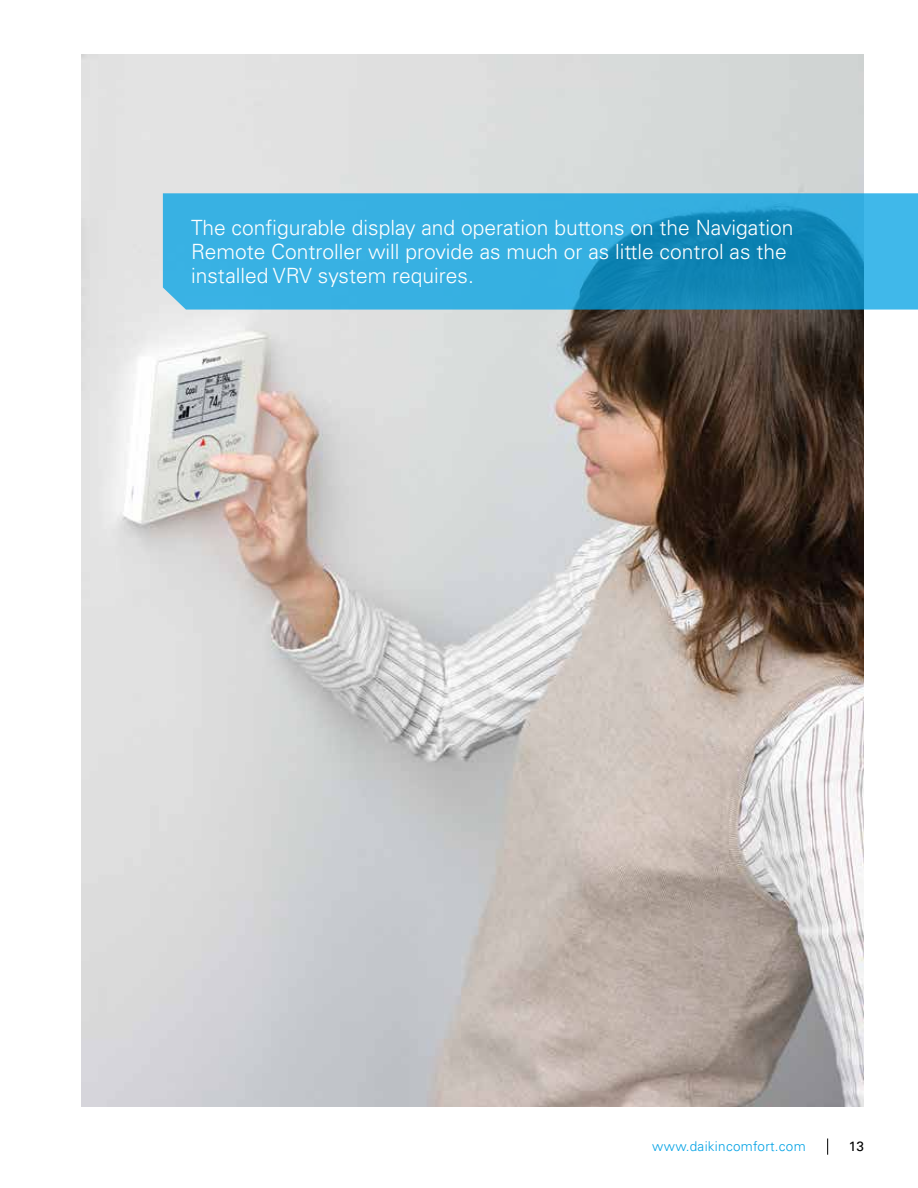
<style>
.page{position:relative;width:918px;height:1188px;background:#fff}
.page>*{position:absolute;margin:0;border:0;box-sizing:border-box;transform-origin:0 0}
.t1{font:300 21px/24px "Univers LT Std";color:#fff}
.t2{font:300 13.5px "Univers LT Std";letter-spacing:.02em;color:#00a1e4}
.t3{font:13.5px "Univers LT Std";color:#000}
</style>
<div class="page">
<img style="left:81px;top:54px;width:783px;height:1053px">
<svg style="left:163px;top:193px;width:755px;height:117px;background:#2da4d5"></svg>
<svg style="left:827px;top:1138px;width:1px;height:17px"></svg>
<p class="t1" style="left:191px;top:216px;width:604px">The configurable display and operation buttons on the Navigation<br>Remote Controller will provide as much or as little control as the installed VRV system requires.</p>
<p class="t2" style="left:652px;top:1139px;width:155px">www.daikincomfort.com</p>
<p class="t3" style="left:849px;top:1139px;width:17px">13</p>
</div>
